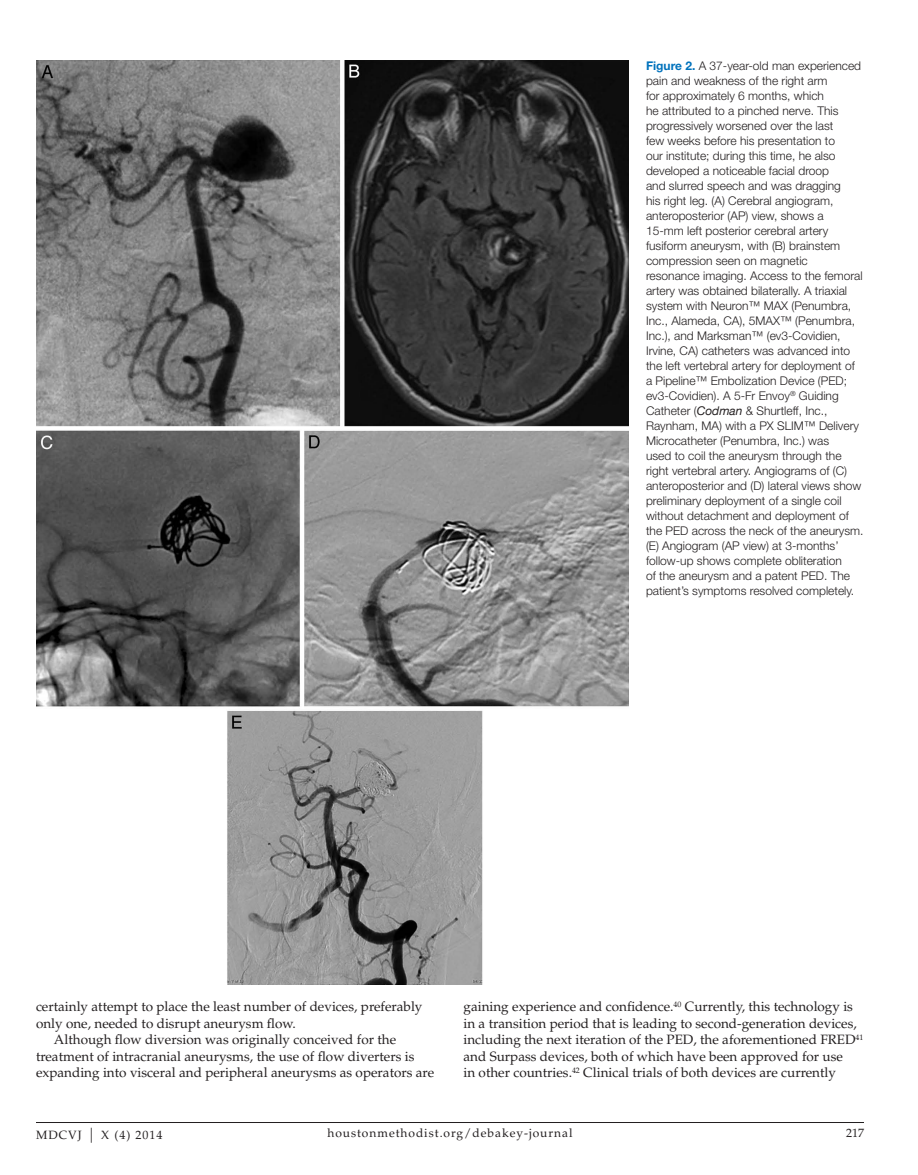
<style>
.page{position:relative;width:918px;height:1175px;background:#fff}
.page>*{position:absolute;margin:0;border:0;box-sizing:border-box;transform-origin:0 0}
.t1{font:13.5px/16.5px "Palatino";color:#231f20}
.t2{font:300 12px/15px "Helvetica Neue";color:#231f20}
.t3{font:12px "Palatino";letter-spacing:.08em;color:#231f20}
.s1{font-weight:700;color:#0072bc}
.s2{font-weight:400;font-style:italic}
.s3{font-weight:300;font-size:15px}
</style>
<div class="page">
<hr style="left:36px;top:1122px;width:828px;height:1px;background:#231f20">
<img style="left:36px;top:61px;width:592px;height:923px">
<p class="t2" style="left:646px;top:58px;width:219px"><span class="s1">Figure 2.</span> A 37-year-old man experienced pain and weakness of the right arm<br>for approximately 6 months, which<br>he attributed to a pinched nerve. This progressively worsened over the last<br>few weeks before his presentation to<br>our institute; during this time, he also developed a noticeable facial droop<br>and slurred speech and was dragging<br>his right leg. (A) Cerebral angiogram, anteroposterior (AP) view, shows a 15-mm left posterior cerebral artery fusiform aneurysm, with (B) brainstem compression seen on magnetic resonance imaging. Access to the femoral artery was obtained bilaterally. A triaxial system with Neuron™ MAX (Penumbra, Inc., Alameda, CA), 5MAX™ (Penumbra, Inc.), and Marksman™ (ev3-Covidien, Irvine, CA) catheters was advanced into the left vertebral artery for deployment of a Pipeline™ Embolization Device (PED; ev3-Covidien). A 5-Fr Envoy<sup>®</sup> Guiding Catheter (<span class="s2">Codman</span> &amp; Shurtleff, Inc., Raynham, MA) with a PX SLIM™ Delivery Microcatheter (Penumbra, Inc.) was<br>used to coil the aneurysm through the right vertebral artery. Angiograms of (C) anteroposterior and (D) lateral views show preliminary deployment of a single coil without detachment and deployment of the PED across the neck of the aneurysm. (E) Angiogram (AP view) at 3-months’ follow-up shows complete obliteration<br>of the aneurysm and a patent PED. The patient’s symptoms resolved completely.</p>
<p class="t1" style="left:36px;top:998px;width:388px">certainly attempt to place the least number of devices, preferably</p>
<p class="t1" style="left:36px;top:1015px;width:261px">only one, needed to disrupt aneurysm flow.</p>
<p class="t1" style="left:54px;top:1031px;width:344px">Although flow diversion was originally conceived for the</p>
<p class="t1" style="left:36px;top:1048px;width:380px">treatment of intracranial aneurysms, the use of flow diverters is</p>
<p class="t1" style="left:36px;top:1064px;width:400px">expanding into visceral and peripheral aneurysms as operators are</p>
<p class="t1" style="left:463px;top:998px;width:401px">gaining experience and confidence.<sup>40</sup> Currently, this technology is in a transition period that is leading to second-generation devices, including the next iteration of the PED, the aforementioned FRED<sup>41 </sup>and Surpass devices, both of which have been approved for use<br>in other countries.<sup>42</sup> Clinical trials of both devices are currently</p>
<p class="t3" style="left:36px;top:1127px;width:128px">MDCVJ <span class="s3">|</span> X (4) 2014</p>
<p class="t3" style="left:327px;top:1125px;width:247px">houstonmethodist.org/debakey-journal</p>
<p class="t3" style="left:846px;top:1125px;width:19px">217</p>
</div>
